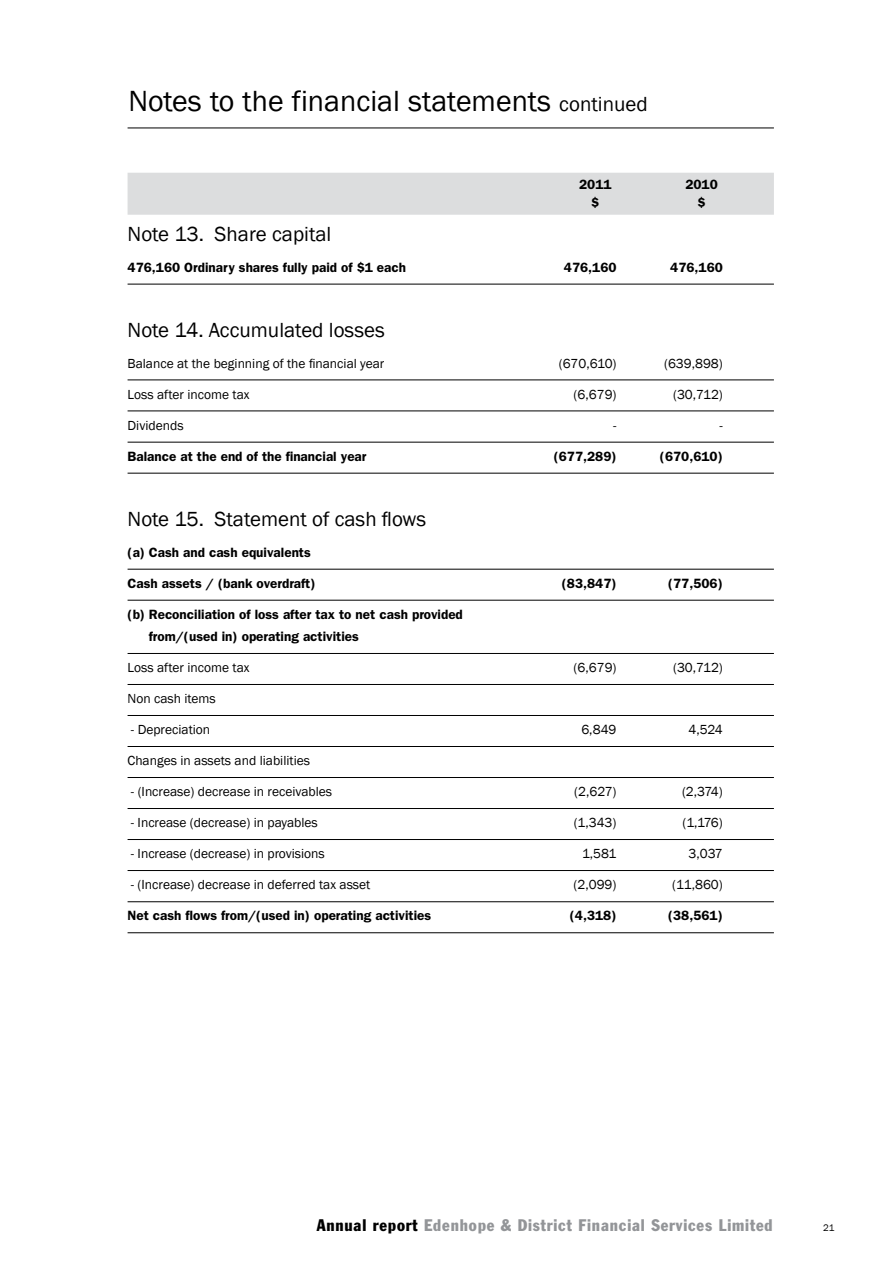
<style>
.page{position:relative;width:893px;height:1263px;background:#fff}
.page>*{position:absolute;margin:0;border:0;box-sizing:border-box;transform-origin:0 0}
.t1{font:30px "Franklin Gothic";color:#000}
.t2{font:21px "Franklin Gothic";color:#000}
.t3{font:condensed 16.5px "Franklin Gothic";letter-spacing:.05em;color:#939598}
.t4{font:13.5px "Franklin Gothic";color:#000}
.t5{font:600 13.5px/22.5px "Franklin Gothic";color:#000}
.t6{font:9.75px "Franklin Gothic";color:#000}
.s1{font-size:21px}
.s2{color:#000}
</style>
<div class="page">
<hr style="left:128px;top:128px;width:646px;height:1px;background:#000">
<div style="left:128px;top:173px;width:646px;height:42px;background:#dcddde"></div>
<hr style="left:128px;top:284px;width:646px;height:1px;background:#000">
<hr style="left:128px;top:380px;width:646px;height:1px;background:#000">
<hr style="left:128px;top:411px;width:646px;height:1px;background:#000">
<hr style="left:128px;top:442px;width:646px;height:1px;background:#000">
<hr style="left:128px;top:473px;width:646px;height:1px;background:#000">
<hr style="left:128px;top:569px;width:646px;height:1px;background:#000">
<hr style="left:128px;top:600px;width:646px;height:1px;background:#000">
<hr style="left:128px;top:653px;width:646px;height:1px;background:#000">
<hr style="left:128px;top:684px;width:646px;height:1px;background:#000">
<hr style="left:128px;top:715px;width:646px;height:1px;background:#000">
<hr style="left:128px;top:746px;width:646px;height:1px;background:#000">
<hr style="left:128px;top:777px;width:646px;height:1px;background:#000">
<hr style="left:128px;top:808px;width:646px;height:1px;background:#000">
<hr style="left:128px;top:839px;width:646px;height:1px;background:#000">
<hr style="left:128px;top:870px;width:646px;height:1px;background:#000">
<hr style="left:128px;top:901px;width:646px;height:1px;background:#000">
<hr style="left:128px;top:932px;width:646px;height:1px;background:#000">
<h1 class="t1" style="left:128px;top:82px;width:521px">Notes to the financial statements <span class="s1">continued</span></h1>
<p class="t5" style="left:579px;top:173px;width:34px">2011</p>
<p class="t5" style="left:685px;top:173px;width:34px">2010</p>
<p class="t5" style="left:591px;top:191px;width:10px">$</p>
<p class="t5" style="left:698px;top:191px;width:10px">$</p>
<h2 class="t2" style="left:128px;top:221px;width:205px">Note 13. Share capital</h2>
<p class="t5" style="left:128px;top:256px;width:280px">476,160 Ordinary shares fully paid of $1 each</p>
<p class="t5" style="left:564px;top:256px;width:54px">476,160</p>
<p class="t5" style="left:670px;top:256px;width:54px">476,160</p>
<h2 class="t2" style="left:128px;top:317px;width:259px">Note 14. Accumulated losses</h2>
<p class="t4" style="left:128px;top:355px;width:258px">Balance at the beginning of the financial year</p>
<p class="t4" style="left:559px;top:355px;width:59px">(670,610)</p>
<p class="t4" style="left:664px;top:355px;width:60px">(639,898)</p>
<p class="t4" style="left:128px;top:386px;width:123px">Loss after income tax</p>
<p class="t4" style="left:574px;top:386px;width:44px">(6,679)</p>
<p class="t4" style="left:673px;top:386px;width:51px">(30,712)</p>
<p class="t4" style="left:128px;top:417px;width:58px">Dividends</p>
<p class="t4" style="left:613px;top:417px;width:5px">-</p>
<p class="t4" style="left:719px;top:417px;width:5px">-</p>
<p class="t5" style="left:128px;top:445px;width:240px">Balance at the end of the financial year</p>
<p class="t5" style="left:554px;top:445px;width:64px">(677,289)</p>
<p class="t5" style="left:660px;top:445px;width:64px">(670,610)</p>
<h2 class="t2" style="left:128px;top:506px;width:300px">Note 15. Statement of cash flows</h2>
<p class="t5" style="left:128px;top:541px;width:185px">(a) Cash and cash equivalents</p>
<p class="t5" style="left:128px;top:572px;width:189px">Cash assets / (bank overdraft)</p>
<p class="t5" style="left:562px;top:572px;width:56px">(83,847)</p>
<p class="t5" style="left:668px;top:572px;width:56px">(77,506)</p>
<p class="t5" style="left:149px;top:603px;width:316px;text-indent:-21px">(b) Reconciliation of loss after tax to net cash provided from/(used in) operating activities</p>
<p class="t4" style="left:128px;top:659px;width:123px">Loss after income tax</p>
<p class="t4" style="left:574px;top:659px;width:44px">(6,679)</p>
<p class="t4" style="left:673px;top:659px;width:51px">(30,712)</p>
<p class="t4" style="left:128px;top:690px;width:90px">Non cash items</p>
<p class="t4" style="left:131px;top:721px;width:81px">- Depreciation</p>
<p class="t4" style="left:581px;top:721px;width:37px">6,849</p>
<p class="t4" style="left:688px;top:721px;width:36px">4,524</p>
<p class="t4" style="left:128px;top:752px;width:184px">Changes in assets and liabilities</p>
<p class="t4" style="left:131px;top:783px;width:203px">- (Increase) decrease in receivables</p>
<p class="t4" style="left:574px;top:783px;width:44px">(2,627)</p>
<p class="t4" style="left:682px;top:783px;width:42px">(2,374)</p>
<p class="t4" style="left:131px;top:814px;width:188px">- Increase (decrease) in payables</p>
<p class="t4" style="left:574px;top:814px;width:44px">(1,343)</p>
<p class="t4" style="left:682px;top:814px;width:42px">(1,176)</p>
<p class="t4" style="left:131px;top:845px;width:195px">- Increase (decrease) in provisions</p>
<p class="t4" style="left:582px;top:845px;width:36px">1,581</p>
<p class="t4" style="left:688px;top:845px;width:36px">3,037</p>
<p class="t4" style="left:131px;top:876px;width:241px">- (Increase) decrease in deferred tax asset</p>
<p class="t4" style="left:574px;top:876px;width:44px">(2,099)</p>
<p class="t4" style="left:672px;top:876px;width:52px">(11,860)</p>
<p class="t5" style="left:127px;top:904px;width:305px">Net cash flows from/(used in) operating activities</p>
<p class="t5" style="left:570px;top:904px;width:48px">(4,318)</p>
<p class="t5" style="left:668px;top:904px;width:56px">(38,561)</p>
<p class="t3" style="left:317px;top:1214px;width:458px"><span class="s2">Annual report</span> Edenhope &amp; District Financial Services Limited</p>
<p class="t6" style="left:823px;top:1222px;width:13px">21</p>
</div>
